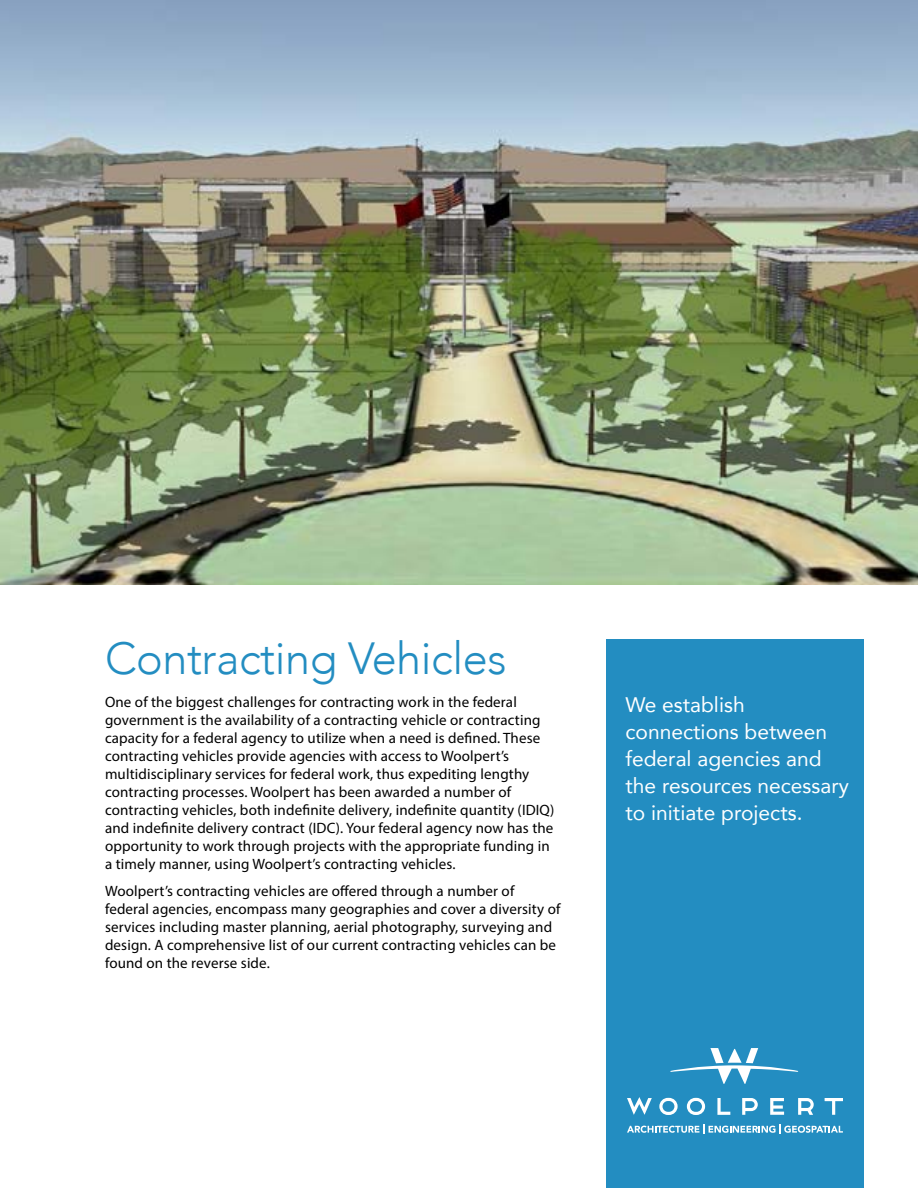
<style>
.page{position:relative;width:918px;height:1188px;background:#fff}
.page>*{position:absolute;margin:0;border:0;box-sizing:border-box;transform-origin:0 0}
.t1{font:300 45px "Avenir LT Com";letter-spacing:-.01em;color:#238dc1}
.t2{font:21px/27px "Avenir LT Com";color:#fff}
.t3{font:15px/18px "Myriad Pro";letter-spacing:.01em;color:#000}
</style>
<div class="page">
<img style="left:0;top:0;width:918px;height:585px">
<div style="left:606px;top:640px;width:258px;height:548px;background:#238dc1"></div>
<svg style="left:659px;top:1098px;width:19px;height:17px"></svg>
<svg style="left:687px;top:1098px;width:18px;height:17px"></svg>
<svg style="left:742px;top:1098px;width:16px;height:17px"></svg>
<svg style="left:717px;top:1098px;width:13px;height:17px"></svg>
<svg style="left:770px;top:1098px;width:14px;height:17px"></svg>
<svg style="left:798px;top:1098px;width:16px;height:17px"></svg>
<svg style="left:627px;top:1097px;width:25px;height:18px"></svg>
<svg style="left:670px;top:1048px;width:128px;height:36px"></svg>
<svg style="left:825px;top:1098px;width:18px;height:17px"></svg>
<svg style="left:627px;top:1124px;width:216px;height:10px"></svg>
<h1 class="t1" style="left:105px;top:632px;width:403px">Contracting Vehicles</h1>
<p class="t3" style="left:105px;top:693px;width:451px">One of the biggest challenges for contracting work in the federal government is the availability of a contracting vehicle or contracting capacity for a federal agency to utilize when a need is defined. These contracting vehicles provide agencies with access to Woolpert’s multidisciplinary services for federal work, thus expediting lengthy contracting processes. Woolpert has been awarded a number of contracting vehicles, both indefinite delivery, indefinite quantity (IDIQ) and indefinite delivery contract (IDC). Your federal agency now has the opportunity to work through projects with the appropriate funding in a timely manner, using Woolpert’s contracting vehicles.</p>
<p class="t3" style="left:105px;top:882px;width:457px">Woolpert’s contracting vehicles are offered through a number of federal agencies, encompass many geographies and cover a diversity of services including master planning, aerial photography, surveying and design. A comprehensive list of our current contracting vehicles can be found on the reverse side.</p>
<h2 class="t2" style="left:626px;top:691px;width:225px">We establish connections between federal agencies and the resources necessary to initiate projects.</h2>
</div>
